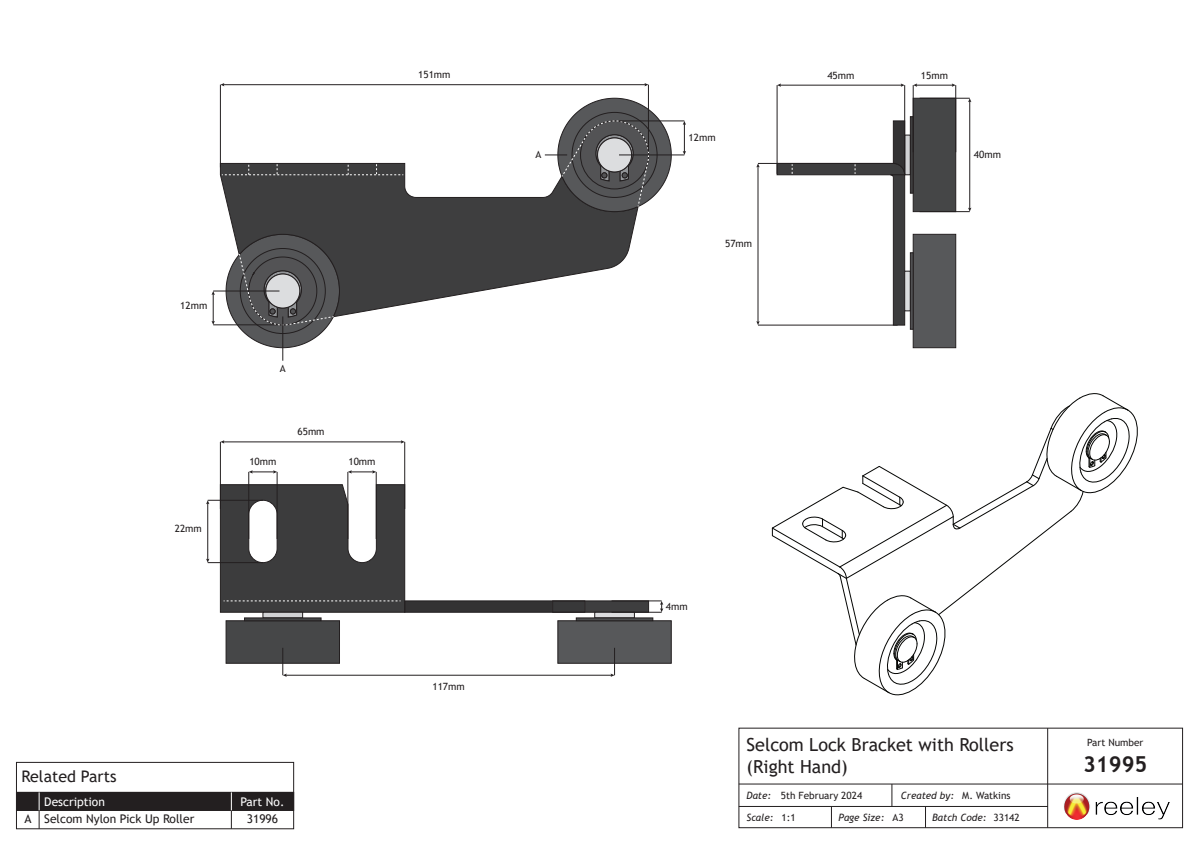
<style>
.page{position:relative;width:1191px;height:842px;background:#fff}
.page>*{position:absolute;margin:0;border:0;box-sizing:border-box;transform-origin:0 0}
.t1{font:700 22px "Trebuchet MS";color:#231f20}
.t2{font:18px/21.6px "Trebuchet MS";color:#231f20}
.t3{font:16px "Trebuchet MS";color:#231f20}
.t4{font:12px "Trebuchet MS";color:#231f20}
.t5{font:12px "Trebuchet MS";color:#fff}
.t6{font:10px/21.9px "Trebuchet MS";color:#231f20}
.t7{font:italic 10px/21.5px "Trebuchet MS";color:#231f20}
.s1{font-style:italic}
.s2{font-style:normal}
</style>
<div class="page">
<hr style="left:758px;top:325px;width:139px;height:1px;background:#231f20">
<hr style="left:758px;top:163px;width:139px;height:1px;background:#231f20">
<hr style="left:758px;top:166px;width:1px;height:156px;background:#231f20">
<div style="left:16px;top:792px;width:278px;height:19px;background:#231f20"></div>
<div style="left:16px;top:762px;width:278px;height:67px;border:1px solid #231f20"></div>
<hr style="left:39px;top:792px;width:1px;height:37px;background:#231f20">
<hr style="left:16px;top:810px;width:278px;height:1px;background:#231f20">
<hr style="left:16px;top:792px;width:278px;height:1px;background:#231f20">
<hr style="left:231px;top:792px;width:1px;height:37px;background:#231f20">
<svg style="left:39px;top:792px;width:1px;height:18px"></svg>
<svg style="left:231px;top:792px;width:1px;height:18px"></svg>
<hr style="left:739px;top:806px;width:309px;height:1px;background:#231f20">
<hr style="left:739px;top:783px;width:443px;height:1px;background:#231f20">
<img style="left:1064px;top:793px;width:105px;height:26px">
<div style="left:738px;top:728px;width:445px;height:100px;border:1px solid #231f20"></div>
<hr style="left:1047px;top:728px;width:1px;height:100px;background:#231f20">
<svg style="left:925px;top:807px;width:1px;height:21px"></svg>
<svg style="left:891px;top:784px;width:1px;height:22px"></svg>
<svg style="left:831px;top:807px;width:1px;height:21px"></svg>
<hr style="left:213px;top:325px;width:66px;height:1px;background:#231f20">
<hr style="left:213px;top:291px;width:66px;height:1px;background:#231f20">
<svg style="left:211px;top:291px;width:4px;height:34px"></svg>
<svg style="left:771px;top:393px;width:367px;height:303px"></svg>
<svg style="left:219px;top:162px;width:419px;height:154px"></svg>
<svg style="left:225px;top:233px;width:115px;height:116px;background:#707072"></svg>
<svg style="left:222px;top:164px;width:181px;height:12px;background:#484848"></svg>
<svg style="left:776px;top:97px;width:180px;height:252px"></svg>
<hr style="left:223px;top:85px;width:423px;height:1px;background:#231f20">
<hr style="left:220px;top:85px;width:1px;height:82px;background:#231f20">
<hr style="left:648px;top:85px;width:1px;height:67px;background:#231f20">
<svg style="left:249px;top:470px;width:28px;height:4px"></svg>
<hr style="left:248px;top:472px;width:1px;height:67px;background:#231f20">
<hr style="left:277px;top:472px;width:1px;height:67px;background:#231f20">
<hr style="left:223px;top:442px;width:179px;height:1px;background:#231f20">
<hr style="left:220px;top:442px;width:1px;height:67px;background:#231f20">
<hr style="left:404px;top:442px;width:1px;height:67px;background:#231f20">
<svg style="left:348px;top:470px;width:28px;height:4px"></svg>
<hr style="left:348px;top:472px;width:1px;height:67px;background:#231f20">
<hr style="left:376px;top:472px;width:1px;height:67px;background:#231f20">
<hr style="left:619px;top:155px;width:65px;height:1px;background:#231f20">
<hr style="left:619px;top:121px;width:65px;height:1px;background:#231f20">
<svg style="left:682px;top:121px;width:4px;height:34px"></svg>
<hr style="left:919px;top:211px;width:50px;height:1px;background:#231f20">
<hr style="left:919px;top:98px;width:50px;height:1px;background:#231f20">
<hr style="left:969px;top:101px;width:1px;height:108px;background:#231f20">
<hr style="left:916px;top:85px;width:37px;height:1px;background:#231f20">
<hr style="left:913px;top:85px;width:1px;height:67px;background:#231f20">
<hr style="left:955px;top:85px;width:1px;height:67px;background:#231f20">
<hr style="left:779px;top:85px;width:123px;height:1px;background:#231f20">
<svg style="left:900px;top:83px;width:4px;height:4px"></svg>
<hr style="left:777px;top:85px;width:1px;height:89px;background:#231f20">
<hr style="left:904px;top:85px;width:1px;height:89px;background:#231f20">
<hr style="left:208px;top:562px;width:55px;height:1px;background:#231f20">
<hr style="left:208px;top:500px;width:55px;height:1px;background:#231f20">
<hr style="left:208px;top:503px;width:1px;height:57px;background:#231f20">
<svg style="left:219px;top:483px;width:453px;height:194px"></svg>
<hr style="left:283px;top:316px;width:1px;height:45px;background:#231f20">
<svg style="left:545px;top:97px;width:127px;height:116px"></svg>
<p class="t6" style="left:418px;top:64px;width:34px">151mm</p>
<p class="t6" style="left:180px;top:294px;width:29px">12mm</p>
<p class="t6" style="left:175px;top:518px;width:29px">22mm</p>
<p class="t6" style="left:280px;top:357px;width:7px">A</p>
<p class="t6" style="left:249px;top:451px;width:29px">10mm</p>
<p class="t6" style="left:297px;top:421px;width:29px">65mm</p>
<p class="t6" style="left:348px;top:451px;width:29px">10mm</p>
<h3 class="t3" style="left:22px;top:767px;width:96px">Related Parts</h3>
<p class="t4" style="left:44px;top:811px;width:152px">Selcom Nylon Pick Up Roller</p>
<p class="t5" style="left:44px;top:794px;width:62px">Description</p>
<p class="t4" style="left:24px;top:811px;width:9px">A</p>
<p class="t5" style="left:240px;top:794px;width:45px">Part No.</p>
<p class="t4" style="left:247px;top:811px;width:33px">31996</p>
<p class="t6" style="left:432px;top:675px;width:34px">117mm</p>
<p class="t6" style="left:535px;top:143px;width:7px">A</p>
<p class="t6" style="left:688px;top:126px;width:29px">12mm</p>
<p class="t6" style="left:725px;top:232px;width:29px">57mm</p>
<p class="t6" style="left:827px;top:64px;width:29px">45mm</p>
<p class="t6" style="left:921px;top:64px;width:29px">15mm</p>
<p class="t6" style="left:974px;top:143px;width:29px">40mm</p>
<p class="t6" style="left:666px;top:595px;width:23px">4mm</p>
<h2 class="t2" style="left:746px;top:734px;width:268px">Selcom Lock Bracket with Rollers (Right Hand)</h2>
<p class="t6" style="left:746px;top:784px;width:117px;text-indent:34px">5th February 2024<br><span class="s1">Scale:</span> 1:1</p>
<p class="t7" style="left:746px;top:784px;width:26px">Date:</p>
<p class="t7" style="left:932px;top:785px;width:89px;text-indent:-31px">Created by: <span class="s2">M. Watkins<br></span>Batch Code: <span class="s2">33142</span></p>
<p class="t7" style="left:838px;top:806px;width:67px">Page Size: <span class="s2">A3</span></p>
<p class="t6" style="left:1087px;top:731px;width:58px">Part Number</p>
<h1 class="t1" style="left:1083px;top:750px;width:66px">31995</h1>
</div>
